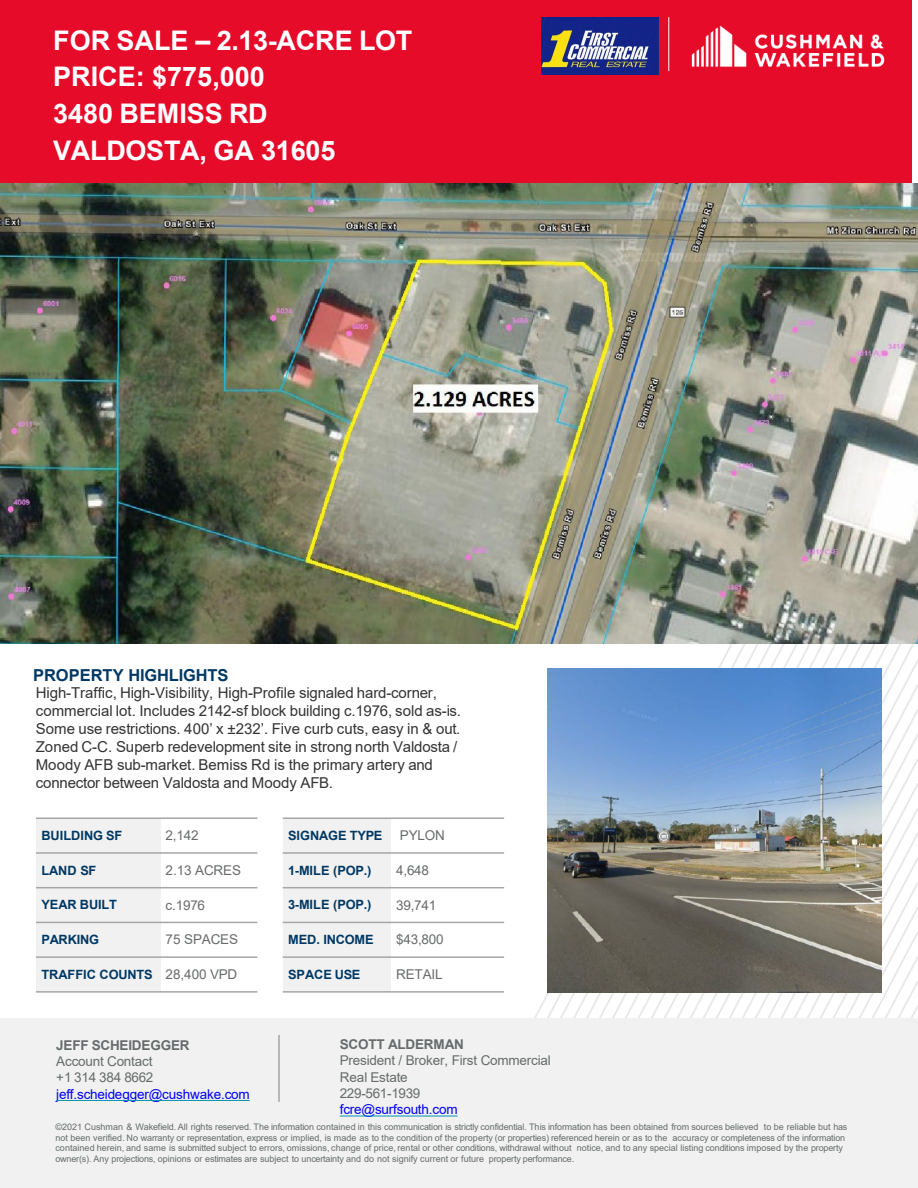
<style>
.page{position:relative;width:918px;height:1188px;background:#fff}
.page>*{position:absolute;margin:0;border:0;box-sizing:border-box;transform-origin:0 0}
.t1{font:700 27px/36.9px "Arial";color:#fff}
.t2{font:700 16.5px "Arial";letter-spacing:-.005em;color:#003864}
.t3{font:15px/18px "Arial";letter-spacing:-.005em;color:#333}
.t4{font:13.5px/16.2px "Arial";letter-spacing:-.015em;color:#666b6b}
.t5{font:13.5px "Arial";letter-spacing:-.015em;color:#696b6b}
.t6{font:13.5px "Arial";letter-spacing:-.015em;color:#00f}
.t7{font:700 13.5px "Arial";letter-spacing:-.015em;color:#666b6b}
.t8{font:700 12.75px "Arial";letter-spacing:-.01em;color:#003864}
.t9{font:9px/10.8px "Arial";color:#666b6b}
.s1{font-weight:400;font-size:13.5px;color:#696b6b}
</style>
<div class="page">
<svg style="left:597px;top:435px;width:321px;height:583px"></svg>
<svg style="left:727px;top:682px;width:191px;height:336px"></svg>
<svg style="left:779px;top:781px;width:139px;height:237px"></svg>
<div style="left:0;top:1018px;width:918px;height:170px;background:#f1f1f1"></div>
<div style="left:0;top:0;width:912px;height:184px;background:#e70b2a"></div>
<img style="left:691px;top:25px;width:194px;height:42px">
<hr style="left:668px;top:17px;width:1px;height:54px;background:#fff">
<hr style="left:279px;top:1035px;width:1px;height:67px;background:#7e7e7e">
<svg style="left:340px;top:1116px;width:118px;height:1px"></svg>
<div style="left:36px;top:818px;width:124px;height:35px;background:#f1f1f1"></div>
<div style="left:36px;top:853px;width:124px;height:35px;background:#f1f1f1"></div>
<div style="left:36px;top:888px;width:124px;height:34px;background:#f1f1f1"></div>
<div style="left:36px;top:922px;width:124px;height:35px;background:#f1f1f1"></div>
<div style="left:36px;top:957px;width:124px;height:35px;background:#f1f1f1"></div>
<hr style="left:36px;top:852px;width:221px;height:2px;background:#a6a6a6">
<hr style="left:36px;top:887px;width:221px;height:1px;background:#a6a6a6">
<hr style="left:36px;top:922px;width:221px;height:1px;background:#a6a6a6">
<hr style="left:36px;top:956px;width:221px;height:2px;background:#a6a6a6">
<hr style="left:36px;top:817px;width:221px;height:2px;background:#a6a6a6">
<hr style="left:36px;top:991px;width:221px;height:2px;background:#a6a6a6">
<div style="left:283px;top:818px;width:108px;height:35px;background:#f1f1f1"></div>
<div style="left:283px;top:853px;width:108px;height:35px;background:#f1f1f1"></div>
<div style="left:283px;top:888px;width:108px;height:34px;background:#f1f1f1"></div>
<div style="left:283px;top:922px;width:108px;height:35px;background:#f1f1f1"></div>
<div style="left:283px;top:957px;width:108px;height:35px;background:#f1f1f1"></div>
<hr style="left:283px;top:852px;width:221px;height:2px;background:#a6a6a6">
<hr style="left:283px;top:887px;width:221px;height:1px;background:#a6a6a6">
<hr style="left:283px;top:922px;width:221px;height:1px;background:#a6a6a6">
<hr style="left:283px;top:956px;width:221px;height:2px;background:#a6a6a6">
<hr style="left:283px;top:817px;width:221px;height:2px;background:#a6a6a6">
<hr style="left:283px;top:991px;width:221px;height:2px;background:#a6a6a6">
<img style="left:547px;top:669px;width:335px;height:324px">
<img style="left:0;top:184px;width:917px;height:460px">
<img style="left:541px;top:17px;width:118px;height:57px">
<svg style="left:56px;top:1100px;width:194px;height:1px"></svg>
<h1 class="t1" style="left:53px;top:22px;width:361px">FOR SALE – 2.13-ACRE LOT<br>PRICE: $775,000<br>3480 BEMISS RD<br>VALDOSTA, GA 31605</h1>
<h2 class="t2" style="left:33px;top:664px;width:197px">PROPERTY HIGHLIGHTS</h2>
<p class="t3" style="left:36px;top:684px;width:427px">High-Traffic, High-Visibility, High-Profile signaled hard-corner, commercial lot. Includes 2142-sf block building c.1976, sold as-is.<br>Some use restrictions. 400’ x ±232’. Five curb cuts, easy in &amp; out.<br>Zoned C-C. Superb redevelopment site in strong north Valdosta / Moody AFB sub-market. Bemiss Rd is the primary artery and connector between Valdosta and Moody AFB.</p>
<h3 class="t8" style="left:41px;top:827px;width:82px">BUILDING SF</h3>
<h3 class="t5" style="left:166px;top:826px;width:34px">2,142</h3>
<h3 class="t8" style="left:41px;top:861px;width:56px">LAND SF</h3>
<h3 class="t5" style="left:166px;top:861px;width:77px">2.13 ACRES</h3>
<h3 class="t8" style="left:41px;top:896px;width:77px">YEAR BUILT</h3>
<h3 class="t5" style="left:166px;top:896px;width:41px">c.1976</h3>
<h3 class="t8" style="left:41px;top:931px;width:59px">PARKING</h3>
<h3 class="t5" style="left:166px;top:930px;width:74px">75 SPACES</h3>
<h3 class="t8" style="left:41px;top:965px;width:197px">TRAFFIC COUNTS <span class="s1">28,400 VPD</span></h3>
<h3 class="t8" style="left:288px;top:827px;width:96px">SIGNAGE TYPE</h3>
<h3 class="t5" style="left:400px;top:826px;width:47px">PYLON</h3>
<h3 class="t8" style="left:288px;top:861px;width:85px">1-MILE (POP.)</h3>
<h3 class="t5" style="left:396px;top:861px;width:34px">4,648</h3>
<h3 class="t8" style="left:288px;top:896px;width:85px">3-MILE (POP.)</h3>
<h3 class="t5" style="left:396px;top:896px;width:42px">39,741</h3>
<h3 class="t8" style="left:288px;top:931px;width:87px">MED. INCOME</h3>
<h3 class="t5" style="left:396px;top:930px;width:49px">$43,800</h3>
<h3 class="t8" style="left:288px;top:965px;width:74px">SPACE USE</h3>
<h3 class="t5" style="left:396px;top:965px;width:48px">RETAIL</h3>
<h3 class="t7" style="left:56px;top:1036px;width:135px">JEFF SCHEIDEGGER</h3>
<h3 class="t4" style="left:56px;top:1053px;width:99px">Account Contact +1 314 384 8662</h3>
<h3 class="t6" style="left:56px;top:1084px;width:195px">jeff.scheidegger@cushwake.com</h3>
<h3 class="t7" style="left:340px;top:1035px;width:126px">SCOTT ALDERMAN</h3>
<h3 class="t4" style="left:340px;top:1053px;width:213px">President / Broker, First Commercial<br>Real Estate<br>229-561-1939</h3>
<h3 class="t6" style="left:340px;top:1100px;width:120px">fcre@surfsouth.com</h3>
<p class="t9" style="left:55px;top:1121px;width:793px">©2021 Cushman &amp; Wakefield. All rights reserved. The information contained in this communication is strictly confidential. This information has been obtained from sources believed to be reliable but has not been verified. No warranty or representation, express or implied, is made as to the condition of the property (or properties) referenced herein or as to the accuracy or completeness of the information contained herein, and same is submitted subject to errors, omissions, change of price, rental or other conditions, withdrawal without notice, and to any special listing conditions imposed by the property owner(s). Any projections, opinions or estimates are subject to uncertainty and do not signify current or future property performance.</p>
</div>
